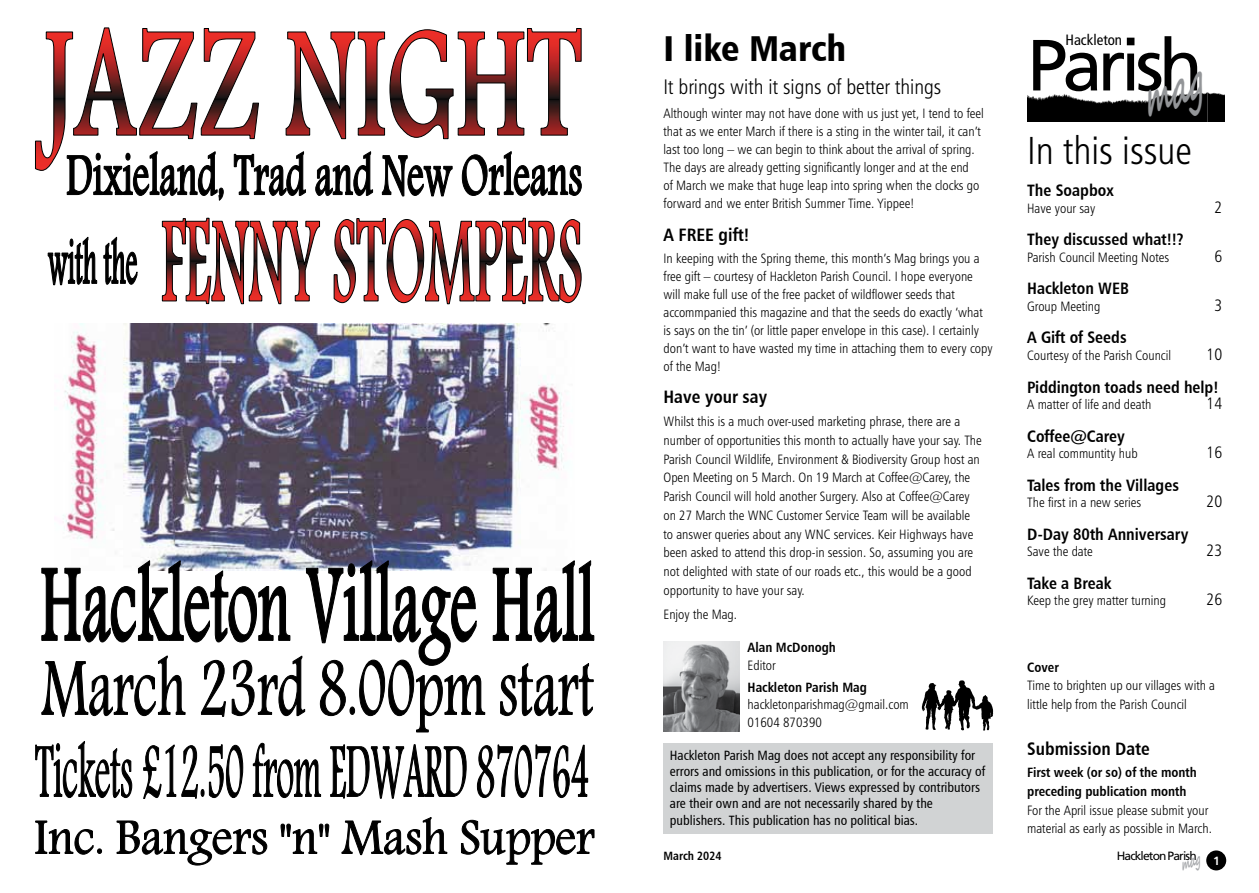
<style>
.page{position:relative;width:1259px;height:893px;background:#fff}
.page>*{position:absolute;margin:0;border:0;box-sizing:border-box;transform-origin:0 0}
.t1{font:72.3px "Frutiger";letter-spacing:-.07em;color:#000}
.t2{font:39px "Humanist 777 BT Light Condensed B";color:#000}
.t3{font:36px "Humanist 777 BT Black Condensed B";color:#000}
.t4{font:21px "Humanist 777 BT Light Condensed B";color:#000}
.t5{font:18px "Humanist 777 BT Bold Condensed B";color:#000}
.t6{font:16.5px "Humanist 777 BT Bold Condensed B";color:#000}
.t7{font:16.5px "Humanist 777 BT Light Condensed B";color:#000}
.t8{font:condensed 15px "Frutiger";color:#000}
.t9{font:13.5px/18.8px "Humanist 777 BT Light Condensed B";color:#000}
.t10{font:13.5px/16.2px "Humanist 777 BT Roman Condensed B";color:#000}
.t11{font:13.5px/18.8px "Humanist 777 BT Bold Condensed B";color:#000}
.t12{font:12px "Frutiger";letter-spacing:-.07em;color:#000}
.t13{font:12px "Humanist 777 BT Bold Condensed B";color:#000}
.t14{font:12px "Humanist 777 BT Bold B";color:#fff}
</style>
<div class="page">
<div style="left:1206px;top:850px;width:20px;height:20px;background:#000;border-radius:50%"></div>
<svg style="left:922px;top:680px;width:71px;height:51px"></svg>
<img style="left:663px;top:641px;width:76px;height:91px">
<div style="left:663px;top:743px;width:330px;height:90px;background:#d1d3d4"></div>
<svg style="left:35px;top:27px;width:547px;height:174px"></svg>
<svg style="left:47px;top:236px;width:50px;height:50px"></svg>
<svg style="left:103px;top:236px;width:35px;height:49px"></svg>
<svg style="left:162px;top:217px;width:158px;height:87px"></svg>
<svg style="left:333px;top:217px;width:249px;height:88px"></svg>
<img style="left:63px;top:323px;width:501px;height:236px">
<svg style="left:492px;top:560px;width:102px;height:83px"></svg>
<svg style="left:41px;top:559px;width:444px;height:174px"></svg>
<svg style="left:500px;top:663px;width:94px;height:53px"></svg>
<svg style="left:35px;top:741px;width:98px;height:57px"></svg>
<svg style="left:143px;top:744px;width:100px;height:55px"></svg>
<svg style="left:252px;top:742px;width:69px;height:56px"></svg>
<svg style="left:330px;top:744px;width:137px;height:55px"></svg>
<svg style="left:476px;top:744px;width:112px;height:54px"></svg>
<svg style="left:35px;top:820px;width:67px;height:35px"></svg>
<svg style="left:116px;top:820px;width:152px;height:46px"></svg>
<svg style="left:280px;top:823px;width:49px;height:31px"></svg>
<svg style="left:341px;top:817px;width:107px;height:39px"></svg>
<svg style="left:461px;top:819px;width:134px;height:46px"></svg>
<svg style="left:1027px;top:92px;width:198px;height:29px"></svg>
<h3 class="t3" style="left:663px;top:26px;width:184px">I like March</h3>
<h3 class="t4" style="left:663px;top:74px;width:279px">It brings with it signs of better things</h3>
<p class="t9" style="left:663px;top:104px;width:322px;line-height:18px">Although winter may not have done with us just yet, I tend to feel that as we enter March if there is a sting in the winter tail, it can’t last too long – we can begin to think about the arrival of spring.<br>The days are already getting significantly longer and at the end<br>of March we make that huge leap into spring when the clocks go forward and we enter British Summer Time. Yippee!</p>
<h3 class="t5" style="left:663px;top:223px;width:87px">A FREE gift!</h3>
<p class="t9" style="left:663px;top:249px;width:331px;line-height:18px">In keeping with the Spring theme, this month’s Mag brings you a free gift – courtesy of Hackleton Parish Council. I hope everyone will make full use of the free packet of wildflower seeds that accommpanied this magazine and that the seeds do exactly ‘what is says on the tin’ (or little paper envelope in this case). I certainly don’t want to have wasted my time in attaching them to every copy of the Mag!</p>
<h3 class="t5" style="left:663px;top:385px;width:105px">Have your say</h3>
<p class="t9" style="left:663px;top:412px;width:320px">Whilst this is a much over-used marketing phrase, there are a number of opportunities this month to actually have your say. The Parish Council Wildlife, Environment &amp; Biodiversity Group host an Open Meeting on 5 March. On 19 March at Coffee@Carey, the Parish Council will hold another Surgery. Also at Coffee@Carey on 27 March the WNC Customer Service Team will be available to answer queries about any WNC services. Keir Highways have been asked to attend this drop-in session. So, assuming you are not delighted with state of our roads etc., this would be a good opportunity to have your say.</p>
<p class="t9" style="left:663px;top:605px;width:75px">Enjoy the Mag.</p>
<p class="t11" style="left:747px;top:637px;width:90px">Alan McDonogh</p>
<p class="t9" style="left:747px;top:655px;width:30px">Editor</p>
<p class="t11" style="left:747px;top:677px;width:121px">Hackleton Parish Mag</p>
<p class="t9" style="left:747px;top:695px;width:163px;line-height:17.7px">hackletonparishmag@gmail.com<br>01604 870390</p>
<p class="t10" style="left:670px;top:747px;width:317px">Hackleton Parish Mag does not accept any responsibility for errors and omissions in this publication, or for the accuracy of claims made by advertisers. Views expressed by contributors are their own and are not necessarily shared by the publishers. This publication has no political bias.</p>
<p class="t13" style="left:663px;top:848px;width:60px">March 2024</p>
<p class="t8" style="left:1065px;top:31px;width:58px">Hackleton</p>
<h1 class="t1" style="left:1027px;top:23px;width:177px">Parish</h1>
<h2 class="t2" style="left:1027px;top:126px;width:166px">In this issue</h2>
<p class="t6" style="left:1027px;top:180px;width:88px">The Soapbox</p>
<p class="t9" style="left:1027px;top:199px;width:70px">Have your say</p>
<p class="t7" style="left:1214px;top:197px;width:9px">2</p>
<p class="t6" style="left:1027px;top:229px;width:158px">They discussed what!!?</p>
<p class="t9" style="left:1027px;top:248px;width:144px">Parish Council Meeting Notes</p>
<p class="t7" style="left:1214px;top:246px;width:9px">6</p>
<p class="t6" style="left:1027px;top:278px;width:103px">Hackleton WEB</p>
<p class="t9" style="left:1027px;top:297px;width:75px">Group Meeting</p>
<p class="t7" style="left:1214px;top:295px;width:9px">3</p>
<p class="t6" style="left:1027px;top:327px;width:101px">A Gift of Seeds</p>
<p class="t9" style="left:1027px;top:346px;width:145px">Courtesy of the Parish Council</p>
<p class="t7" style="left:1206px;top:344px;width:17px">10</p>
<p class="t6" style="left:1027px;top:376px;width:193px">Piddington toads need help!</p>
<p class="t9" style="left:1027px;top:395px;width:126px">A matter of life and death</p>
<p class="t7" style="left:1206px;top:393px;width:17px">14</p>
<p class="t6" style="left:1027px;top:425px;width:99px">Coffee@Carey</p>
<p class="t9" style="left:1027px;top:444px;width:112px">A real communtity hub</p>
<p class="t7" style="left:1206px;top:442px;width:17px">16</p>
<p class="t6" style="left:1027px;top:474px;width:153px">Tales from the Villages</p>
<p class="t9" style="left:1027px;top:493px;width:116px">The first in a new series</p>
<p class="t7" style="left:1206px;top:491px;width:17px">20</p>
<p class="t6" style="left:1027px;top:524px;width:163px">D-Day 80th Anniversary</p>
<p class="t9" style="left:1027px;top:542px;width:67px">Save the date</p>
<p class="t7" style="left:1206px;top:540px;width:17px">23</p>
<p class="t6" style="left:1027px;top:573px;width:86px">Take a Break</p>
<p class="t9" style="left:1027px;top:591px;width:140px">Keep the grey matter turning</p>
<p class="t7" style="left:1206px;top:589px;width:17px">26</p>
<p class="t11" style="left:1027px;top:657px;width:33px">Cover</p>
<p class="t9" style="left:1027px;top:676px;width:189px">Time to brighten up our villages with a little help from the Parish Council</p>
<h3 class="t5" style="left:1027px;top:737px;width:124px">Submission Date</h3>
<p class="t11" style="left:1027px;top:763px;width:171px">First week (or so) of the month preceding publication month</p>
<p class="t9" style="left:1027px;top:800px;width:186px">For the April issue please submit your material as early as possible in March.</p>
<p class="t12" style="left:1116px;top:849px;width:82px">Hackleton Parish</p>
<p class="t14" style="left:1213px;top:853px;width:9px">1</p>
</div>
